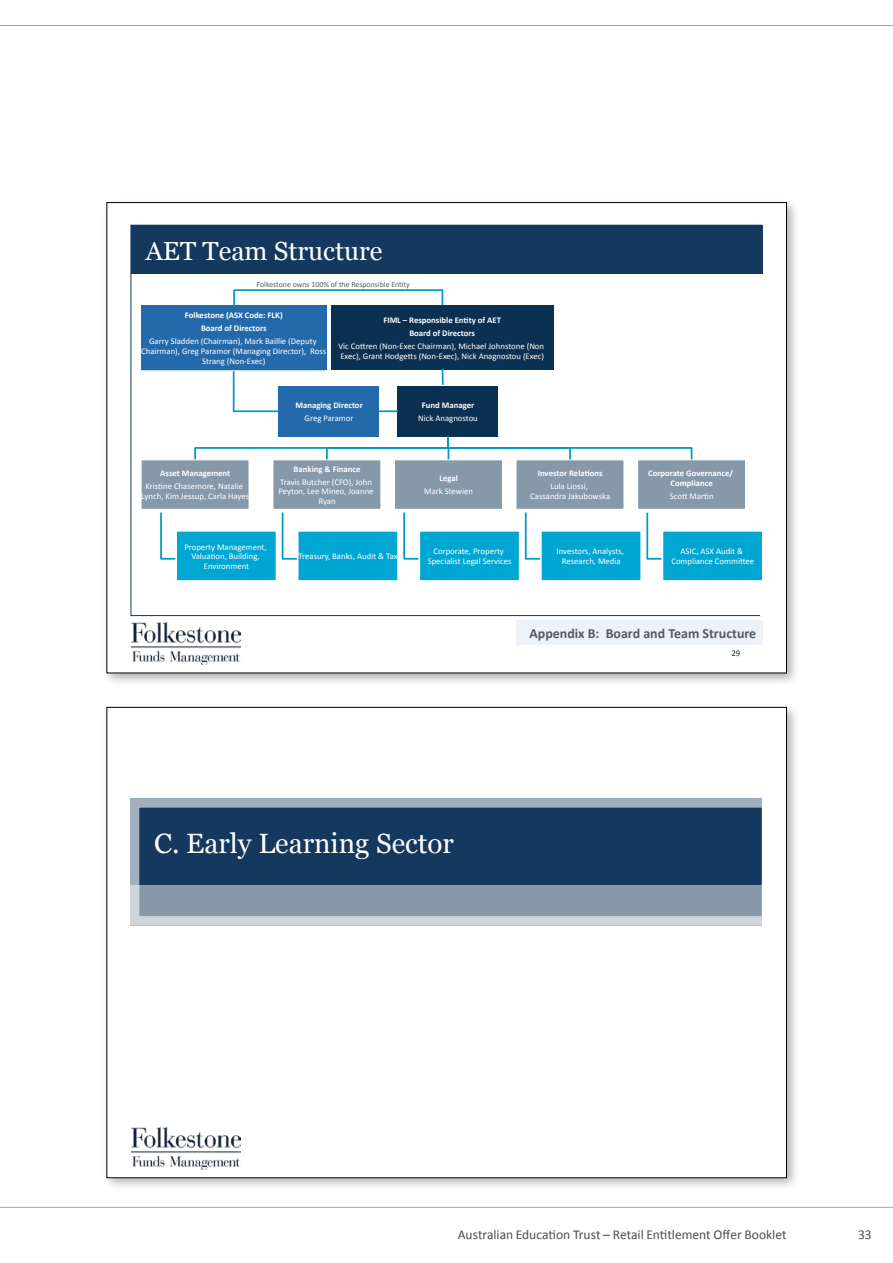
<style>
.page{position:relative;width:893px;height:1263px;background:#fff}
.page>*{position:absolute;margin:0;border:0;box-sizing:border-box;transform-origin:0 0}
.t1{font:27.9px "Georgia";color:#fff}
.t2{font:26.1px "Georgia";color:#fff}
.t3{font:700 13.95px "Calibri";color:#4f5c67}
.t4{font:13.5px "Calibri";letter-spacing:-.005em;color:#4d4d4f}
.t5{font:8.7px/9.6px "Calibri";color:#fff;text-align:center}
.t6{font:700 8.7px/13px "Calibri";color:#fff;text-align:center}
.t7{font:8.7px "Calibri";color:#11294b}
.t8{font:7.8px "Calibri";color:#4f5c67}
</style>
<div class="page">
<div style="left:102px;top:198px;width:698px;height:488px;background:#000;opacity:.3"></div>
<div style="left:107px;top:203px;width:679px;height:470px;background:#fff"></div>
<div style="left:131px;top:225px;width:631px;height:49px;background:#14385e"></div>
<img style="left:131px;top:623px;width:109px;height:42px">
<div style="left:516px;top:620px;width:246px;height:25px;background:#ecf2f7"></div>
<svg style="left:646px;top:512px;width:15px;height:48px"></svg>
<svg style="left:524px;top:512px;width:16px;height:48px"></svg>
<svg style="left:403px;top:512px;width:15px;height:48px"></svg>
<svg style="left:281px;top:512px;width:16px;height:48px"></svg>
<svg style="left:160px;top:512px;width:15px;height:48px"></svg>
<div style="left:331px;top:305px;width:222px;height:65px;background:#0b3051"></div>
<div style="left:141px;top:459px;width:108px;height:51px;background:#8699a9"></div>
<div style="left:140px;top:459px;width:110px;height:51px;border:2px solid #fff"></div>
<div style="left:176px;top:531px;width:101px;height:50px;background:#00a6d2"></div>
<div style="left:175px;top:530px;width:102px;height:52px;border:2px solid #fff"></div>
<div style="left:273px;top:459px;width:108px;height:51px;background:#8699a9"></div>
<div style="left:272px;top:459px;width:110px;height:51px;border:2px solid #fff"></div>
<div style="left:298px;top:531px;width:100px;height:50px;background:#00a6d2"></div>
<div style="left:297px;top:530px;width:102px;height:52px;border:2px solid #fff"></div>
<div style="left:394px;top:459px;width:109px;height:51px;background:#8699a9"></div>
<div style="left:393px;top:459px;width:111px;height:51px;border:2px solid #fff"></div>
<div style="left:419px;top:531px;width:101px;height:50px;background:#00a6d2"></div>
<div style="left:418px;top:530px;width:103px;height:52px;border:2px solid #fff"></div>
<div style="left:516px;top:459px;width:108px;height:51px;background:#8699a9"></div>
<div style="left:515px;top:459px;width:110px;height:51px;border:2px solid #fff"></div>
<div style="left:541px;top:531px;width:100px;height:50px;background:#00a6d2"></div>
<div style="left:540px;top:530px;width:102px;height:52px;border:2px solid #fff"></div>
<div style="left:637px;top:459px;width:109px;height:51px;background:#8699a9"></div>
<div style="left:636px;top:459px;width:111px;height:51px;border:2px solid #fff"></div>
<div style="left:662px;top:531px;width:101px;height:50px;background:#00a6d2"></div>
<div style="left:661px;top:530px;width:103px;height:52px;border:2px solid #fff"></div>
<div style="left:398px;top:386px;width:100px;height:50px;background:#0b3051"></div>
<div style="left:279px;top:386px;width:100px;height:50px;background:#246aab"></div>
<div style="left:140px;top:304px;width:187px;height:68px;border:2px solid #fff"></div>
<div style="left:141px;top:305px;width:186px;height:65px;background:#246aab"></div>
<svg style="left:193px;top:435px;width:500px;height:26px"></svg>
<svg style="left:232px;top:370px;width:48px;height:43px"></svg>
<svg style="left:232px;top:289px;width:212px;height:17px"></svg>
<svg style="left:379px;top:410px;width:19px;height:2px"></svg>
<svg style="left:442px;top:369px;width:2px;height:16px"></svg>
<div style="left:102px;top:702px;width:698px;height:489px;background:#000;opacity:.3"></div>
<div style="left:107px;top:707px;width:679px;height:471px;background:#fff"></div>
<img style="left:131px;top:1128px;width:109px;height:42px">
<div style="left:130px;top:798px;width:632px;height:88px;background:#14385e"></div>
<div style="left:130px;top:886px;width:632px;height:40px;background:#8699a9"></div>
<div style="left:130px;top:798px;width:641px;height:128px;border:10px solid #fff"></div>
<h2 class="t2" style="left:145px;top:232px;width:239px">AET Team Structure</h2>
<p class="t8" style="left:257px;top:280px;width:155px">Folkestone owns 100% of the Responsible En'ty</p>
<p class="t6" style="left:185px;top:308px;width:99px">Folkestone (ASX Code: FLK)<br>Board of Directors</p>
<p class="t5" style="left:141px;top:336px;width:187px">Garry Sladden (Chairman), Mark Baillie (Deputy<br>Chairman), Greg Paramor (Managing Director), Ross<br>Strang (Non--‐Exec)</p>
<p class="t6" style="left:383px;top:313px;width:119px">FIML – Responsible En2ty of AET<br>Board of Directors</p>
<p class="t5" style="left:338px;top:341px;width:207px;text-align:left">Vic Co^ren (Non--‐Exec Chairman), Michael Johnstone (Non<br>Exec), Grant Hodge^s (Non--‐Exec), Nick Anagnostou (Exec)</p>
<p class="t6" style="left:295px;top:398px;width:69px">Managing Director</p>
<p class="t5" style="left:305px;top:413px;width:50px">Greg Paramor</p>
<p class="t6" style="left:160px;top:467px;width:71px">Asset Management</p>
<p class="t5" style="left:141px;top:481px;width:109px">Kris'ne Chasemore, Natalie<br>Lynch, Kim Jessup, Carla Hayes</p>
<p class="t6" style="left:294px;top:462px;width:68px">Banking &amp; Finance</p>
<p class="t5" style="left:279px;top:477px;width:96px">Travis Butcher (CFO), John<br>Peyton, Lee Mineo, Joanne<br>Ryan</p>
<p class="t5" style="left:184px;top:541px;width:84px">Property Management,<br>Valua'on, Building,<br>Environment</p>
<p class="t5" style="left:299px;top:551px;width:100px">Treasury, Banks, Audit &amp; Tax</p>
<p class="t6" style="left:422px;top:398px;width:54px">Fund Manager</p>
<p class="t5" style="left:418px;top:413px;width:61px">Nick Anagnostou</p>
<p class="t6" style="left:439px;top:471px;width:20px">Legal</p>
<p class="t5" style="left:424px;top:486px;width:50px">Mark Stewien</p>
<p class="t6" style="left:538px;top:467px;width:66px">Investor Rela2ons</p>
<p class="t5" style="left:530px;top:481px;width:81px">Lula Liossi,<br>Cassandra Jakubowska</p>
<p class="t5" style="left:428px;top:546px;width:85px">Corporate, Property<br>Specialist Legal Services</p>
<p class="t5" style="left:556px;top:546px;width:69px">Investors, Analysts,<br>Research, Media</p>
<p class="t6" style="left:648px;top:468px;width:87px;line-height:9.6px">Corporate Governance/<br>Compliance</p>
<p class="t5" style="left:670px;top:491px;width:45px">Sco^ Mar'n</p>
<p class="t5" style="left:671px;top:546px;width:84px">ASIC, ASX Audit &amp;<br>Compliance Commi^ee</p>
<h3 class="t3" style="left:529px;top:624px;width:228px">Appendix B: Board and Team Structure</h3>
<p class="t7" style="left:731px;top:648px;width:10px">29</p>
<h1 class="t1" style="left:154px;top:822px;width:301px">C. Early Learning Sector</h1>
<h3 class="t4" style="left:458px;top:1226px;width:330px">Australian Education Trust – Retail Entitlement Offer Booklet</h3>
<h3 class="t4" style="left:858px;top:1226px;width:15px">33</h3>
</div>
